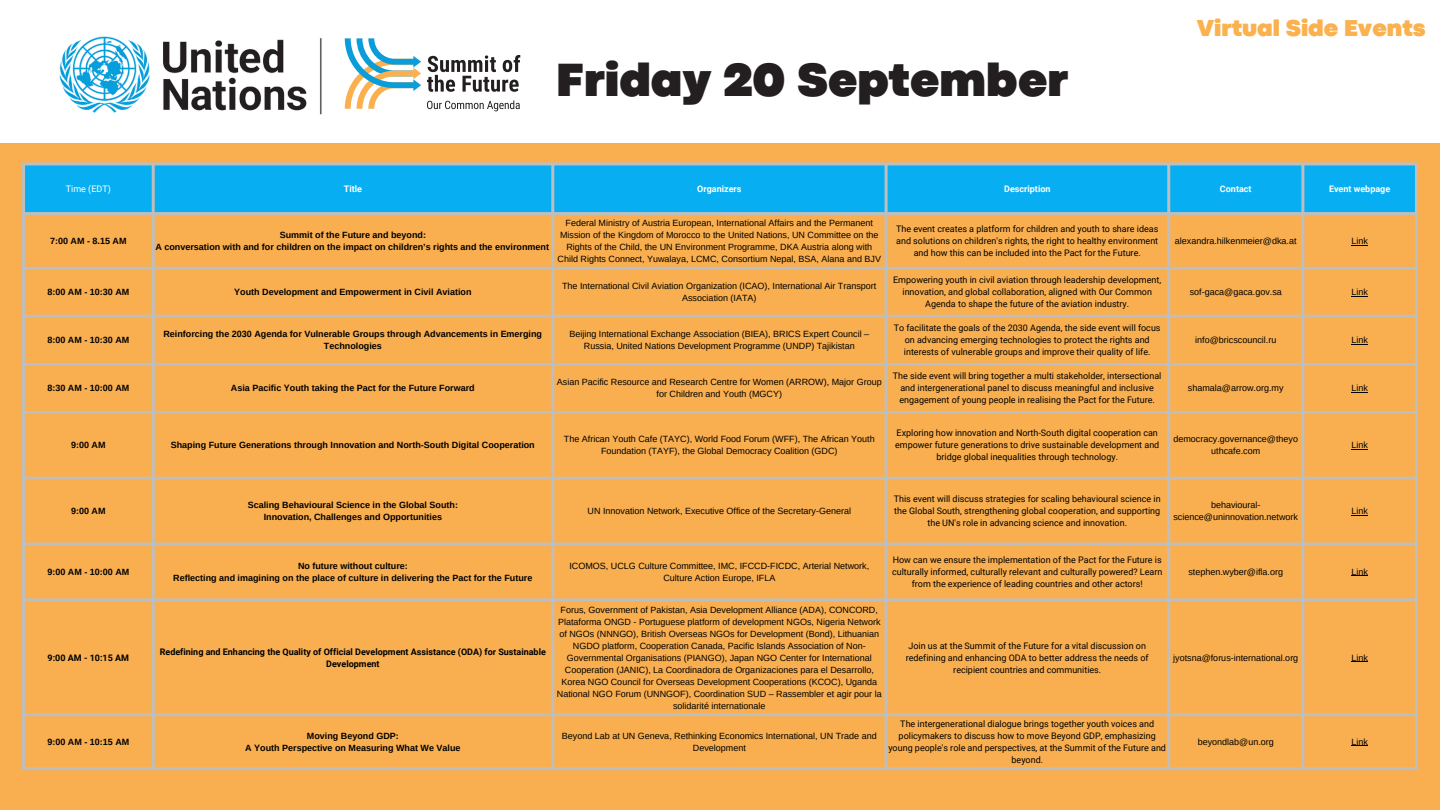
<style>
.page{position:relative;width:1440px;height:810px;background:#fff}
.page>*{position:absolute;margin:0;border:0;box-sizing:border-box;transform-origin:0 0}
.t1{font:900 48.6px "Codec Pro";color:#231f20}
.t2{font:900 24px "Codec Pro";color:#fbb14e}
.t3{font:9px/12px "Arimo";color:#000;text-align:center}
.t4{font:9px/12px "Roboto";color:#000;text-align:center}
.t5{font:700 9px/12px "Arimo";color:#000;text-align:center}
.t6{font:700 9px/12px "Roboto";color:#000;text-align:center}
.t7{font:700 9px "Roboto";color:#fff}
.t8{font:9px "Roboto";color:#fff}
</style>
<div class="page">
<div style="left:0;top:81px;width:1440px;height:729px;background:#f9af4f"></div>
<div style="left:0;top:0;width:1440px;height:142px;background:#fff"></div>
<svg style="left:427px;top:55px;width:93px;height:37px"></svg>
<svg style="left:427px;top:100px;width:93px;height:11px"></svg>
<svg style="left:345px;top:38px;width:76px;height:71px"></svg>
<img style="left:59px;top:36px;width:263px;height:79px">
<div style="left:25px;top:165px;width:1390px;height:47px;background:#07aff2"></div>
<svg style="left:25px;top:215px;width:526px;height:52px"></svg>
<svg style="left:1351px;top:245px;width:17px;height:1px"></svg>
<svg style="left:1351px;top:296px;width:17px;height:1px"></svg>
<svg style="left:1351px;top:344px;width:17px;height:1px"></svg>
<svg style="left:1351px;top:392px;width:17px;height:1px"></svg>
<svg style="left:1351px;top:449px;width:17px;height:1px"></svg>
<svg style="left:1351px;top:515px;width:17px;height:1px"></svg>
<svg style="left:1351px;top:661px;width:17px;height:1px"></svg>
<svg style="left:1351px;top:745px;width:17px;height:1px"></svg>
<hr style="left:22px;top:165px;width:3px;height:602px;background:#bebebe">
<hr style="left:152px;top:165px;width:3px;height:602px;background:#bebebe">
<hr style="left:551px;top:165px;width:3px;height:602px;background:#bebebe">
<hr style="left:885px;top:165px;width:3px;height:602px;background:#bebebe">
<hr style="left:1167px;top:165px;width:3px;height:602px;background:#bebebe">
<hr style="left:1301px;top:165px;width:3px;height:602px;background:#bebebe">
<hr style="left:1415px;top:165px;width:3px;height:602px;background:#bebebe">
<hr style="left:22px;top:162px;width:1396px;height:3px;background:#bebebe">
<hr style="left:22px;top:212px;width:1396px;height:3px;background:#bebebe">
<hr style="left:22px;top:267px;width:1396px;height:3px;background:#bebebe">
<hr style="left:22px;top:315px;width:1396px;height:3px;background:#bebebe">
<hr style="left:22px;top:363px;width:1396px;height:3px;background:#bebebe">
<hr style="left:22px;top:411px;width:1396px;height:3px;background:#bebebe">
<hr style="left:22px;top:477px;width:1396px;height:3px;background:#bebebe">
<hr style="left:22px;top:543px;width:1396px;height:3px;background:#bebebe">
<hr style="left:22px;top:598px;width:1396px;height:3px;background:#bebebe">
<hr style="left:22px;top:713px;width:1396px;height:3px;background:#bebebe">
<hr style="left:22px;top:767px;width:1396px;height:3px;background:#bebebe">
<p class="t1" style="left:556px;top:63px;width:514px">Friday 20 September</p>
<p class="t2" style="left:1197px;top:20px;width:230px">Virtual Side Events</p>
<p class="t8" style="left:66px;top:183px;width:46px">Time (EDT)</p>
<h1 class="t7" style="left:344px;top:183px;width:20px">Title</h1>
<p class="t7" style="left:697px;top:183px;width:46px">Organizers</p>
<p class="t7" style="left:1004px;top:183px;width:48px">Description</p>
<p class="t7" style="left:1220px;top:183px;width:33px">Contact</p>
<p class="t7" style="left:1329px;top:183px;width:63px">Event webpage</p>
<p class="t5" style="left:50px;top:235px;width:78px">7:00 AM - 8.15 AM</p>
<p class="t5" style="left:280px;top:229px;width:148px">Summit of the Future and beyond:</p>
<p class="t5" style="left:155px;top:241px;width:395px">A conversation with and for children on the impact on children’s rights and the environment</p>
<p class="t3" style="left:558px;top:217px;width:325px">Federal Ministry of Austria European, International Affairs and the Permanent Mission of the Kingdom of Morocco to the United Nations, UN Committee on the Rights of the Child, the UN Environment Programme, DKA Austria along with Child Rights Connect, Yuwalaya, LCMC, Consortium Nepal, BSA, Alana and BJV</p>
<p class="t4" style="left:896px;top:223px;width:264px">The event creates a platform for children and youth to share ideas and solutions on children's rights, the right to healthy environment and how this can be included into the Pact for the Future.</p>
<p class="t5" style="left:47px;top:286px;width:83px">8:00 AM - 10:30 AM</p>
<p class="t5" style="left:234px;top:286px;width:239px">Youth Development and Empowerment in Civil Aviation</p>
<p class="t3" style="left:562px;top:280px;width:316px">The International Civil Aviation Organization (ICAO), International Air Transport<br>Association (IATA)</p>
<p class="t4" style="left:893px;top:274px;width:270px">Empowering youth in civil aviation through leadership development, innovation, and global collaboration, aligned with Our Common<br>Agenda to shape the future of the aviation industry.</p>
<p class="t5" style="left:47px;top:334px;width:84px">8:00 AM - 10:30 AM</p>
<p class="t5" style="left:163px;top:328px;width:380px">Reinforcing the 2030 Agenda for Vulnerable Groups through Advancements in Emerging<br>Technologies</p>
<p class="t3" style="left:569px;top:328px;width:301px">Beijing International Exchange Association (BIEA), BRICS Expert Council –<br>Russia, United Nations Development Programme (UNDP) Tajikistan</p>
<p class="t4" style="left:894px;top:322px;width:268px">To facilitate the goals of the 2030 Agenda, the side event will focus on advancing emerging technologies to protect the rights and interests of vulnerable groups and improve their quality of life.</p>
<p class="t5" style="left:47px;top:382px;width:83px">8:30 AM - 10:00 AM</p>
<p class="t5" style="left:231px;top:382px;width:245px">Asia Pacific Youth taking the Pact for the Future Forward</p>
<p class="t3" style="left:557px;top:376px;width:326px">Asian Pacific Resource and Research Centre for Women (ARROW), Major Group for Children and Youth (MGCY)</p>
<p class="t4" style="left:893px;top:370px;width:270px">The side event will bring together a multi stakeholder, intersectional and intergenerational panel to discuss meaningful and inclusive engagement of young people in realising the Pact for the Future.</p>
<p class="t3" style="left:1175px;top:235px;width:123px">alexandra.hilkenmeier@dka.at</p>
<p class="t3" style="left:1351px;top:235px;width:18px">Link</p>
<p class="t3" style="left:1190px;top:286px;width:94px">sof-gaca@gaca.gov.sa</p>
<p class="t3" style="left:1351px;top:286px;width:18px">Link</p>
<p class="t3" style="left:1195px;top:334px;width:83px">info@bricscouncil.ru</p>
<p class="t3" style="left:1351px;top:334px;width:18px">Link</p>
<p class="t3" style="left:1188px;top:382px;width:97px">shamala@arrow.org.my</p>
<p class="t3" style="left:1351px;top:382px;width:18px">Link</p>
<p class="t5" style="left:71px;top:439px;width:36px">9:00 AM</p>
<p class="t5" style="left:171px;top:439px;width:366px">Shaping Future Generations through Innovation and North-South Digital Cooperation</p>
<p class="t3" style="left:564px;top:433px;width:312px">The African Youth Cafe (TAYC), World Food Forum (WFF), The African Youth<br>Foundation (TAYF), the Global Democracy Coalition (GDC)</p>
<p class="t4" style="left:895px;top:427px;width:266px">Exploring how innovation and North-South digital cooperation can empower future generations to drive sustainable development and bridge global inequalities through technology.</p>
<p class="t3" style="left:1173px;top:433px;width:126px">democracy.governance@theyo uthcafe.com</p>
<p class="t3" style="left:1351px;top:439px;width:18px">Link</p>
<p class="t5" style="left:71px;top:505px;width:36px">9:00 AM</p>
<p class="t5" style="left:248px;top:499px;width:212px">Scaling Behavioural Science in the Global South:</p>
<p class="t5" style="left:264px;top:511px;width:180px">Innovation, Challenges and Opportunities</p>
<p class="t3" style="left:588px;top:505px;width:265px">UN Innovation Network, Executive Office of the Secretary-General</p>
<p class="t4" style="left:894px;top:493px;width:268px">This event will discuss strategies for scaling behavioural science in the Global South, strengthening global cooperation, and supporting the UN's role in advancing science and innovation.</p>
<p class="t3" style="left:1173px;top:499px;width:126px">behavioural&shy;science@uninnovation.network</p>
<p class="t3" style="left:1351px;top:505px;width:18px">Link</p>
<p class="t5" style="left:47px;top:566px;width:84px">9:00 AM - 10:00 AM</p>
<p class="t5" style="left:298px;top:560px;width:111px">No future without culture:</p>
<p class="t5" style="left:173px;top:572px;width:361px">Reflecting and imagining on the place of culture in delivering the Pact for the Future</p>
<p class="t3" style="left:569px;top:560px;width:301px">ICOMOS, UCLG Culture Committee, IMC, IFCCD-FICDC, Arterial Network,<br>Culture Action Europe, IFLA</p>
<p class="t4" style="left:892px;top:554px;width:272px">How can we ensure the implementation of the Pact for the Future is culturally informed, culturally relevant and culturally powered? Learn from the experience of leading countries and other actors!</p>
<p class="t3" style="left:1188px;top:566px;width:96px">stephen.wyber@ifla.org</p>
<p class="t3" style="left:1351px;top:566px;width:18px">Link</p>
<p class="t6" style="left:48px;top:652px;width:83px">9:00 AM - 10:15 AM</p>
<p class="t6" style="left:160px;top:646px;width:388px">Redefining and Enhancing the Quality of Official Development Assistance (ODA) for Sustainable<br>Development</p>
<p class="t3" style="left:557px;top:604px;width:326px">Forus, Government of Pakistan, Asia Development Alliance (ADA), CONCORD, Plataforma ONGD - Portuguese platform of development NGOs, Nigeria Network of NGOs (NNNGO), British Overseas NGOs for Development (Bond), Lithuanian NGDO platform, Cooperation Canada, Pacific Islands Association of Non-Governmental Organisations (PIANGO), Japan NGO Center for International Cooperation (JANIC), La Coordinadora de Organizaciones para el Desarrollo, Korea NGO Council for Overseas Development Cooperations (KCOC), Uganda National NGO Forum (UNNGOF), Coordination SUD – Rassembler et agir pour la solidarité internationale</p>
<p class="t4" style="left:906px;top:640px;width:245px">Join us at the Summit of the Future for a vital discussion on redefining and enhancing ODA to better address the needs of recipient countries and communities.</p>
<p class="t3" style="left:1173px;top:652px;width:127px">jyotsna@forus-international.org</p>
<p class="t3" style="left:1351px;top:652px;width:18px">Link</p>
<p class="t5" style="left:47px;top:736px;width:83px">9:00 AM - 10:15 AM</p>
<p class="t5" style="left:307px;top:730px;width:93px">Moving Beyond GDP:</p>
<p class="t5" style="left:245px;top:742px;width:217px">A Youth Perspective on Measuring What We Value</p>
<p class="t3" style="left:562px;top:730px;width:316px">Beyond Lab at UN Geneva, Rethinking Economics International, UN Trade and<br>Development</p>
<p class="t4" style="left:888px;top:718px;width:279px">The intergenerational dialogue brings together youth voices and policymakers to discuss how to move Beyond GDP, emphasizing young people's role and perspectives, at the Summit of the Future and beyond.</p>
<p class="t3" style="left:1198px;top:736px;width:78px">beyondlab@un.org</p>
<p class="t3" style="left:1351px;top:736px;width:18px">Link</p>
</div>
